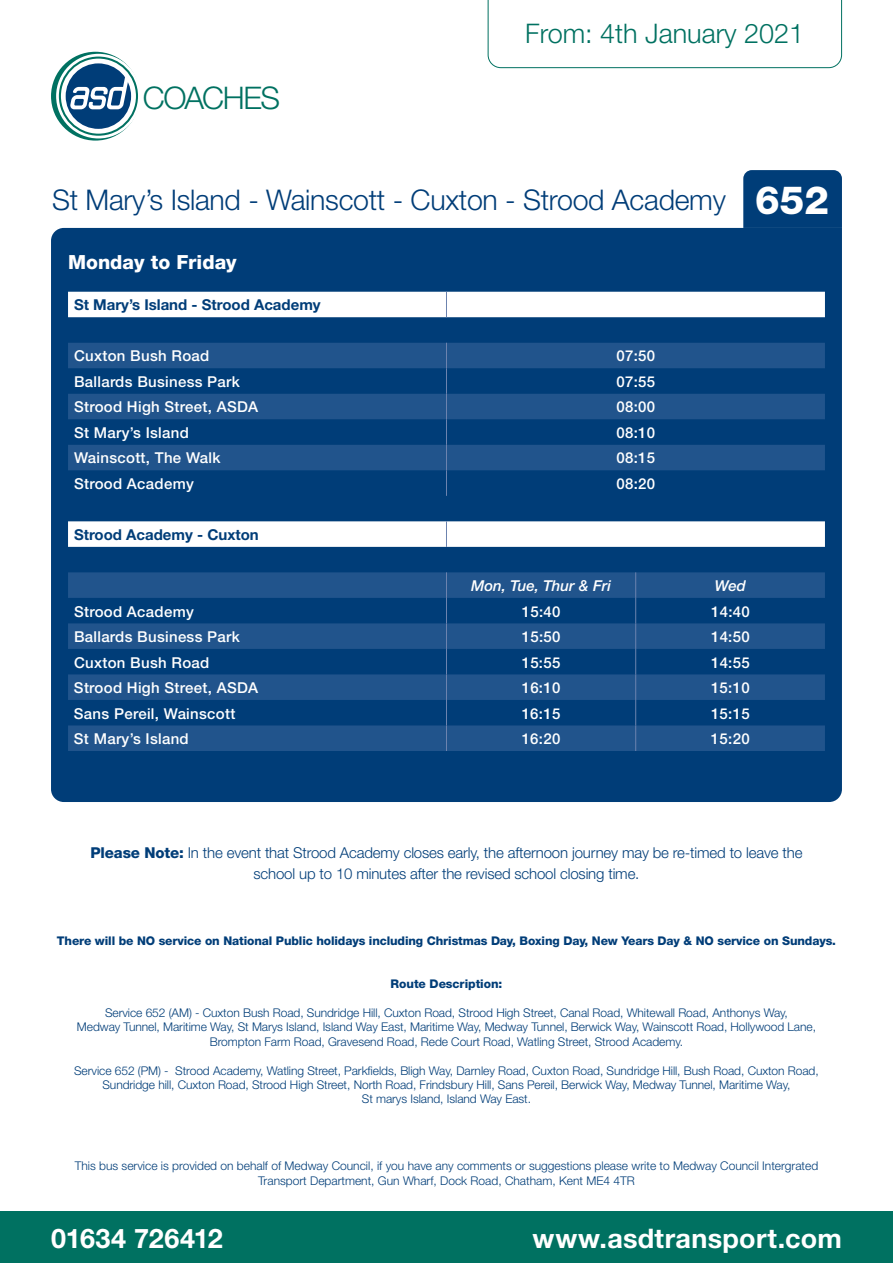
<style>
.page{position:relative;width:893px;height:1263px;background:#fff}
.page>*{position:absolute;margin:0;border:0;box-sizing:border-box;transform-origin:0 0}
.t1{font:300 31.2px "Helvetica Neue";letter-spacing:-.05em;color:#007161}
.t2{font:300 28.5px "Helvetica Neue";letter-spacing:-.01em;color:#003d78}
.t3{font:700 27px "Helvetica Neue";letter-spacing:.01em;color:#fff}
.t4{font:300 27px "Helvetica Neue";color:#007161}
.t5{font:700 27px "Helvetica Neue";letter-spacing:-.01em;color:#fff}
.t6{font:800 19.5px "Helvetica Neue";color:#fff}
.t7{font:500 15px "Helvetica Neue";letter-spacing:.02em;color:#fff}
.t8{font:300 15px/21px "Helvetica Neue";letter-spacing:-.01em;color:#003d78;text-align:center}
.t9{font:700 15px "Helvetica Neue";color:#003d78}
.t10{font:italic 500 15px "Helvetica Neue";color:#fff}
.t11{font:300 12px/14.4px "Helvetica Neue";letter-spacing:-.005em;color:#003d78;text-align:center}
.t12{font:800 12px "Helvetica Neue";letter-spacing:-.01em;color:#003d78}
.s1{font-weight:800;font-size:39px;color:#fff}
.s2{font-weight:800}
</style>
<div class="page">
<div style="left:51px;top:228px;width:791px;height:574px;background:#003d78"></div>
<div style="left:0;top:1212px;width:893px;height:51px;background:#007161"></div>
<svg style="left:68px;top:292px;width:757px;height:51px"></svg>
<svg style="left:68px;top:496px;width:757px;height:255px"></svg>
<svg style="left:446px;top:292px;width:1px;height:25px"></svg>
<svg style="left:68px;top:343px;width:757px;height:153px"></svg>
<svg style="left:446px;top:521px;width:1px;height:26px"></svg>
<svg style="left:446px;top:572px;width:1px;height:179px"></svg>
<svg style="left:635px;top:572px;width:1px;height:179px"></svg>
<svg style="left:487px;top:0;width:355px;height:68px"></svg>
<svg style="left:51px;top:52px;width:89px;height:89px"></svg>
<svg style="left:56px;top:54px;width:85px;height:84px"></svg>
<div style="left:66px;top:63px;width:65px;height:66px;background:#003d78;border-radius:50%"></div>
<div style="left:59px;top:57px;width:79px;height:79px;border:2px solid #007161;border-radius:50%"></div>
<svg style="left:70px;top:75px;width:59px;height:34px"></svg>
<div style="left:743px;top:170px;width:99px;height:58px;background:#003d78"></div>
<h1 class="t1" style="left:143px;top:79px;width:139px">COACHES</h1>
<h3 class="t4" style="left:525px;top:16px;width:281px">From: 4th January 2021</h3>
<h2 class="t2" style="left:52px;top:183px;width:778px">St Mary’s Island - Wainscott - Cuxton - Strood Academy <span class="s1">652</span></h2>
<h3 class="t6" style="left:68px;top:251px;width:170px">Monday to Friday</h3>
<p class="t9" style="left:74px;top:296px;width:248px">St Mary’s Island - Strood Academy</p>
<p class="t7" style="left:74px;top:347px;width:137px">Cuxton Bush Road</p>
<p class="t7" style="left:616px;top:347px;width:40px">07:50</p>
<p class="t7" style="left:74px;top:373px;width:167px">Ballards Business Park</p>
<p class="t7" style="left:616px;top:373px;width:40px">07:55</p>
<p class="t7" style="left:74px;top:398px;width:186px">Strood High Street, ASDA</p>
<p class="t7" style="left:616px;top:398px;width:40px">08:00</p>
<p class="t7" style="left:74px;top:424px;width:116px">St Mary’s Island</p>
<p class="t7" style="left:616px;top:424px;width:40px">08:10</p>
<p class="t7" style="left:74px;top:449px;width:148px">Wainscott, The Walk</p>
<p class="t7" style="left:616px;top:449px;width:40px">08:15</p>
<p class="t7" style="left:74px;top:475px;width:121px">Strood Academy</p>
<p class="t7" style="left:616px;top:475px;width:40px">08:20</p>
<p class="t9" style="left:74px;top:525px;width:186px">Strood Academy - Cuxton</p>
<p class="t10" style="left:471px;top:577px;width:142px">Mon, Tue, Thur &amp; Fri</p>
<p class="t10" style="left:715px;top:577px;width:33px">Wed</p>
<p class="t7" style="left:74px;top:602px;width:121px">Strood Academy</p>
<p class="t7" style="left:522px;top:602px;width:40px">15:40</p>
<p class="t7" style="left:711px;top:602px;width:40px">14:40</p>
<p class="t7" style="left:74px;top:628px;width:167px">Ballards Business Park</p>
<p class="t7" style="left:522px;top:628px;width:40px">15:50</p>
<p class="t7" style="left:711px;top:628px;width:40px">14:50</p>
<p class="t7" style="left:74px;top:653px;width:137px">Cuxton Bush Road</p>
<p class="t7" style="left:522px;top:653px;width:40px">15:55</p>
<p class="t7" style="left:711px;top:653px;width:40px">14:55</p>
<p class="t7" style="left:74px;top:679px;width:186px">Strood High Street, ASDA</p>
<p class="t7" style="left:522px;top:679px;width:40px">16:10</p>
<p class="t7" style="left:711px;top:679px;width:40px">15:10</p>
<p class="t7" style="left:74px;top:704px;width:163px">Sans Pereil, Wainscott</p>
<p class="t7" style="left:522px;top:704px;width:40px">16:15</p>
<p class="t7" style="left:711px;top:704px;width:40px">15:15</p>
<p class="t7" style="left:74px;top:730px;width:116px">St Mary’s Island</p>
<p class="t7" style="left:522px;top:730px;width:40px">16:20</p>
<p class="t7" style="left:711px;top:730px;width:40px">15:20</p>
<p class="t8" style="left:90px;top:842px;width:713px"><span class="s2">Please Note:</span> In the event that Strood Academy closes early, the afternoon journey may be re-timed to leave the school up to 10 minutes after the revised school closing time.</p>
<p class="t12" style="left:57px;top:933px;width:780px">There will be NO service on National Public holidays including Christmas Day, Boxing Day, New Years Day &amp; NO service on Sundays.</p>
<p class="t12" style="left:391px;top:977px;width:113px">Route Description:</p>
<p class="t11" style="left:77px;top:1005px;width:741px">Service 652 (AM) - Cuxton Bush Road, Sundridge Hill, Cuxton Road, Strood High Street, Canal Road, Whitewall Road, Anthonys Way,<br>Medway Tunnel, Maritime Way, St Marys Island, Island Way East, Maritime Way, Medway Tunnel, Berwick Way, Wainscott Road, Hollywood Lane,<br>Brompton Farm Road, Gravesend Road, Rede Court Road, Watling Street, Strood Academy.</p>
<p class="t11" style="left:74px;top:1063px;width:746px">Service 652 (PM) - Strood Academy, Watling Street, Parkfields, Bligh Way, Darnley Road, Cuxton Road, Sundridge Hill, Bush Road, Cuxton Road,<br>Sundridge hill, Cuxton Road, Strood High Street, North Road, Frindsbury Hill, Sans Pereil, Berwick Way, Medway Tunnel, Maritime Way,<br>St marys Island, Island Way East.</p>
<p class="t11" style="left:75px;top:1159px;width:745px">This bus service is provided on behalf of Medway Council, if you have any comments or suggestions please write to Medway Council Intergrated<br>Transport Department, Gun Wharf, Dock Road, Chatham, Kent ME4 4TR</p>
<h3 class="t5" style="left:51px;top:1222px;width:173px">01634 726412</h3>
<h3 class="t3" style="left:532px;top:1222px;width:311px">www.asdtransport.com</h3>
</div>
